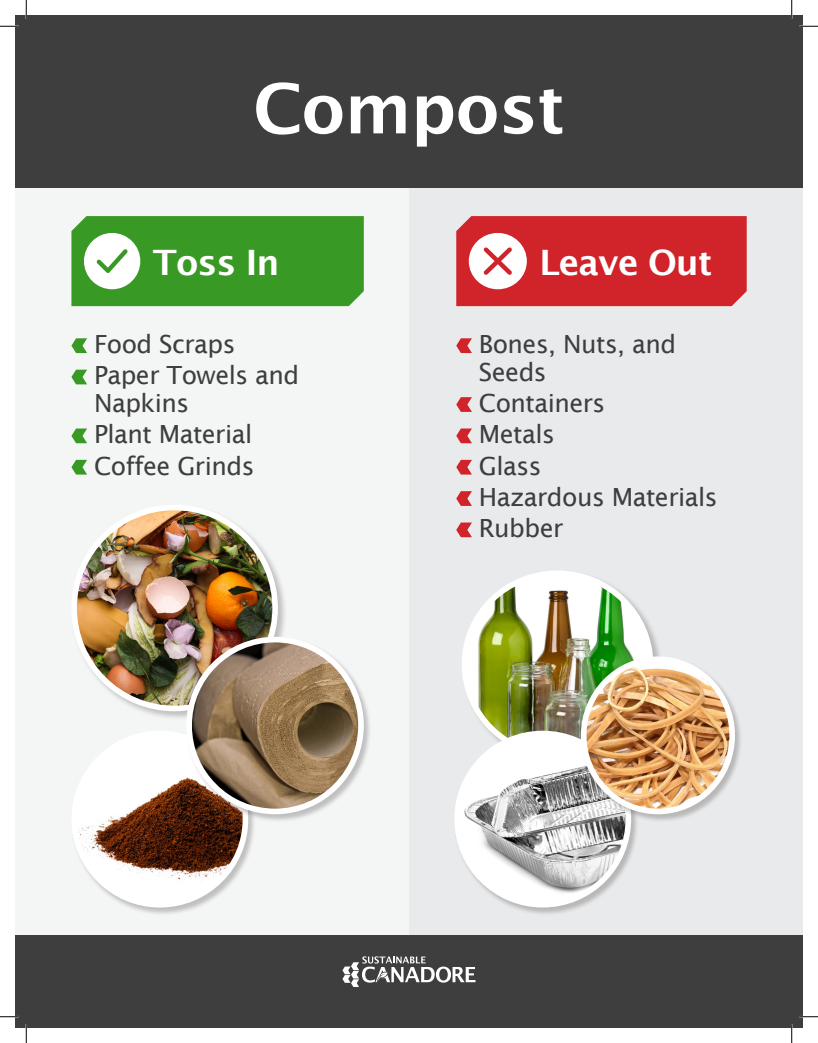
<style>
.page{position:relative;width:818px;height:1043px;background:#fff}
.page>*{position:absolute;margin:0;border:0;box-sizing:border-box;transform-origin:0 0}
.Chart{font:600 68.75px "Lucida Sans";letter-spacing:-.01em;color:#fff}
.t1{font:600 35px "Lucida Sans";letter-spacing:-.025em;color:#fff}
.Body{font:25px/27.5px "Lucida Sans";letter-spacing:-.02em;color:#3e3e3f}
</style>
<div class="page">
<div style="left:15px;top:159px;width:394px;height:793px;background:#f4f5f5"></div>
<div style="left:409px;top:102px;width:393px;height:914px;background:#e9eaeb"></div>
<div style="left:15px;top:15px;width:787px;height:172px;background:#3e3e3f"></div>
<div style="left:15px;top:935px;width:787px;height:93px;background:#3e3e3f"></div>
<svg style="left:71px;top:216px;width:293px;height:90px;background:#4ba239"></svg>
<svg style="left:342px;top:956px;width:133px;height:31px"></svg>
<svg style="left:456px;top:216px;width:290px;height:90px;background:#d5383e"></svg>
<svg style="left:456px;top:338px;width:16px;height:15px"></svg>
<svg style="left:456px;top:397px;width:16px;height:15px"></svg>
<svg style="left:456px;top:428px;width:16px;height:15px"></svg>
<svg style="left:456px;top:460px;width:16px;height:14px"></svg>
<svg style="left:456px;top:491px;width:16px;height:15px"></svg>
<svg style="left:456px;top:522px;width:16px;height:15px"></svg>
<svg style="left:71px;top:338px;width:16px;height:15px"></svg>
<svg style="left:71px;top:369px;width:16px;height:15px"></svg>
<svg style="left:71px;top:428px;width:16px;height:15px"></svg>
<svg style="left:71px;top:460px;width:16px;height:14px"></svg>
<div style="left:461px;top:570px;width:202px;height:197px;background:#231f20;opacity:.25"></div>
<img style="left:464px;top:573px;width:186px;height:157px">
<div style="left:461px;top:570px;width:192px;height:188px;border:6px solid #fff;border-radius:50%"></div>
<div style="left:454px;top:730px;width:185px;height:185px;background:#231f20;opacity:.25"></div>
<img style="left:457px;top:733px;width:171px;height:171px;border-radius:86px">
<div style="left:454px;top:730px;width:177px;height:177px;border:6px solid #fff;border-radius:50%"></div>
<div style="left:580px;top:656px;width:163px;height:166px;background:#231f20;opacity:.25"></div>
<img style="left:583px;top:659px;width:149px;height:152px">
<div style="left:581px;top:656px;width:154px;height:158px;border:6px solid #fff;border-radius:50%"></div>
<div style="left:71px;top:504px;width:216px;height:216px;background:#231f20;opacity:.25"></div>
<img style="left:74px;top:507px;width:201px;height:201px;border-radius:100px">
<div style="left:71px;top:504px;width:207px;height:207px;border:6px solid #fff;border-radius:50%"></div>
<div style="left:71px;top:730px;width:185px;height:185px;background:#231f20;opacity:.25"></div>
<img style="left:74px;top:733px;width:171px;height:171px;border-radius:86px">
<div style="left:71px;top:730px;width:177px;height:177px;border:6px solid #fff;border-radius:50%"></div>
<div style="left:186px;top:636px;width:186px;height:186px;background:#231f20;opacity:.25"></div>
<img style="left:192px;top:639px;width:169px;height:172px">
<div style="left:186px;top:636px;width:178px;height:178px;border:6px solid #fff;border-radius:50%"></div>
<svg style="left:0;top:25px;width:19px;height:2px"></svg>
<svg style="left:799px;top:25px;width:19px;height:2px"></svg>
<svg style="left:0;top:1016px;width:19px;height:1px"></svg>
<svg style="left:799px;top:1015px;width:19px;height:2px"></svg>
<svg style="left:25px;top:0;width:2px;height:19px"></svg>
<svg style="left:25px;top:1024px;width:2px;height:18px"></svg>
<svg style="left:791px;top:0;width:1px;height:19px"></svg>
<svg style="left:791px;top:1024px;width:1px;height:18px"></svg>
<p class="Chart" style="left:253px;top:70px;width:313px">Compost</p>
<h2 class="t1" style="left:153px;top:242px;width:128px">Toss In</h2>
<h2 class="t1" style="left:539px;top:242px;width:174px">Leave Out</h2>
<p class="Body" style="left:94px;top:330px;width:143px">Food Scraps</p>
<p class="Body" style="left:94px;top:361px;width:207px">Paper Towels and<br>Napkins</p>
<p class="Body" style="left:94px;top:420px;width:160px">Plant Material</p>
<p class="Body" style="left:94px;top:452px;width:162px">Coffee Grinds</p>
<p class="Body" style="left:479px;top:330px;width:199px">Bones, Nuts, and<br>Seeds</p>
<p class="Body" style="left:479px;top:389px;width:128px">Containers</p>
<p class="Body" style="left:479px;top:420px;width:78px">Metals</p>
<p class="Body" style="left:479px;top:452px;width:64px">Glass</p>
<p class="Body" style="left:479px;top:483px;width:240px">Hazardous Materials</p>
<p class="Body" style="left:479px;top:514px;width:86px">Rubber</p>
</div>
